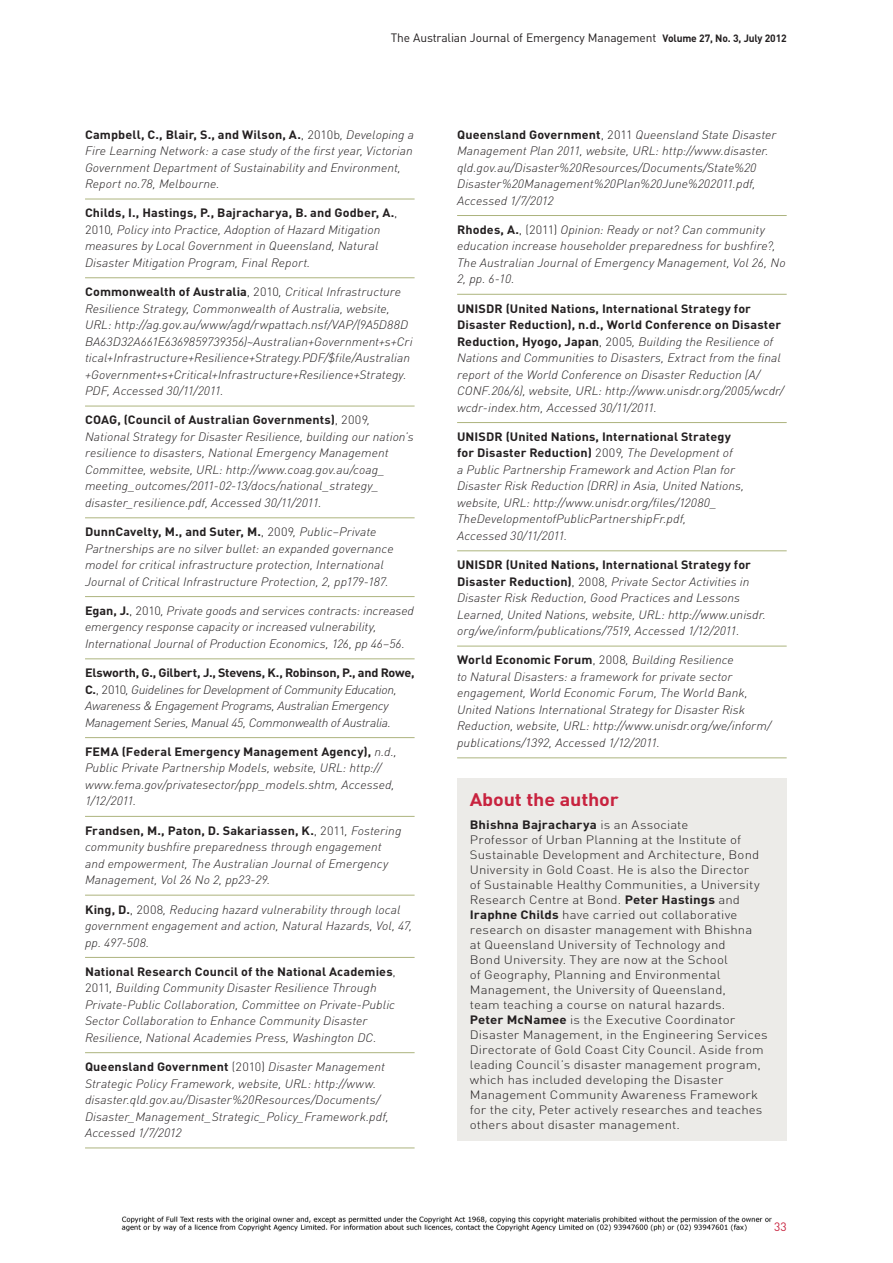
<style>
.page{position:relative;width:893px;height:1263px;background:#fff}
.page>*{position:absolute;margin:0;border:0;box-sizing:border-box;transform-origin:0 0}
.t1{font:700 18px "DIN";letter-spacing:-.01em;color:#c8233f;scale:1.1 1}
.t2{font:italic 300 12px/16.5px "DINOT";color:#231f20;scale:1.05 1}
.t3{font:300 12px/15px "DIN";letter-spacing:.005em;color:#231f20;scale:1.1 1}
.t4{font:700 12px/16.5px "DIN";letter-spacing:.005em;color:#231f20;scale:1.05 1}
.t5{font:italic 300 12px/16.5px "DINOT";letter-spacing:-.025em;color:#231f20;scale:1.05 1}
.t6{font:12px "DIN";letter-spacing:-.01em;color:#231f20}
.t7{font:700 12px "DIN";letter-spacing:-.02em;color:#231f20;scale:1.05 1}
.t8{font:12px "DIN";color:#c8233f}
.s1{font-weight:700;font-size:10.5px}
.s2{font-weight:300}
.s3{font-family:"DINOT";font-weight:300;font-style:italic}
.s4{font-family:"DIN";font-style:normal}
.s5{font-family:"DIN";font-weight:700;font-style:normal}
.s6{font-weight:700}
</style>
<div class="page">
<hr style="left:85px;top:199px;width:330px;height:1px;background:#adb47e">
<hr style="left:85px;top:277px;width:330px;height:1px;background:#adb47e">
<hr style="left:85px;top:406px;width:330px;height:1px;background:#adb47e">
<hr style="left:85px;top:517px;width:330px;height:1px;background:#adb47e">
<hr style="left:85px;top:596px;width:330px;height:1px;background:#adb47e">
<hr style="left:85px;top:659px;width:330px;height:1px;background:#adb47e">
<hr style="left:85px;top:737px;width:330px;height:1px;background:#adb47e">
<hr style="left:85px;top:816px;width:330px;height:1px;background:#adb47e">
<hr style="left:85px;top:895px;width:330px;height:1px;background:#adb47e">
<hr style="left:85px;top:957px;width:330px;height:1px;background:#adb47e">
<hr style="left:85px;top:1052px;width:330px;height:1px;background:#adb47e">
<hr style="left:85px;top:1148px;width:330px;height:1px;background:#adb47e">
<hr style="left:457px;top:215px;width:330px;height:1px;background:#adb47e">
<hr style="left:457px;top:294px;width:330px;height:1px;background:#adb47e">
<hr style="left:457px;top:422px;width:330px;height:1px;background:#adb47e">
<hr style="left:457px;top:550px;width:330px;height:1px;background:#adb47e">
<hr style="left:457px;top:646px;width:330px;height:1px;background:#adb47e">
<hr style="left:457px;top:758px;width:330px;height:1px;background:#adb47e">
<div style="left:457px;top:778px;width:330px;height:363px;background:#ecebe8"></div>
<img style="left:121px;top:1216px;width:651px;height:16px">
<p class="t6" style="left:391px;top:30px;width:398px">The Australian Journal of Emergency Management <span class="s1">Volume 27, No. 3, July 2012</span></p>
<p class="t4" style="left:85px;top:125px;width:315px">Campbell, C., Blair, S., and Wilson, A.<span class="s2">, 2010b</span><span class="s3">, Developing a</span></p>
<p class="t2" style="left:85px;top:142px;width:314px">Fire Learning Network: a case study of the first year, Victorian<br>Government Department of Sustainability and Environment,<br>Report no.78, Melbourne.</p>
<p class="t4" style="left:85px;top:204px;width:299px">Childs, I., Hastings, P., Bajracharya, B. and Godber, A.<span class="s2">,</span></p>
<p class="t2" style="left:85px;top:221px;width:283px"><span class="s4">2010</span>, Policy into Practice, Adoption of Hazard Mitigation measures by Local Government in Queensland, Natural<br>Disaster Mitigation Program, Final Report.</p>
<p class="t4" style="left:85px;top:283px;width:303px">Commonwealth of Australia<span class="s2">, 2010</span><span class="s3">, Critical Infrastructure</span></p>
<p class="t2" style="left:85px;top:300px;width:313px">Resilience Strategy, Commonwealth of Australia, website, URL: http://ag.gov.au/www/agd/rwpattach.nsf/VAP/(9A5D88D BA63D32A661E6369859739356)~Australian+Government+s+Cri tical+Infrastructure+Resilience+Strategy.PDF/$file/Australian +Government+s+Critical+Infrastructure+Resilience+Strategy.<br>PDF, Accessed 30/11/2011.</p>
<p class="t4" style="left:85px;top:411px;width:273px">COAG, (Council of Australian Governments)<span class="s2">, 2009</span><span class="s3">,</span></p>
<p class="t2" style="left:85px;top:428px;width:315px">National Strategy for Disaster Resilience, building our nation’s resilience to disasters, National Emergency Management Committee, website, URL: http://www.coag.gov.au/coag_ meeting_outcomes/2011-02-13/docs/national_strategy_ disaster_resilience.pdf, Accessed 30/11/2011.</p>
<p class="t4" style="left:85px;top:523px;width:279px">DunnCavelty, M., and Suter, M.<span class="s2">, 2009</span><span class="s3">, Public–Private</span></p>
<p class="t2" style="left:85px;top:540px;width:295px">Partnerships are no silver bullet: an expanded governance model for critical infrastructure protection, International<br>Journal of Critical Infrastructure Protection, 2, pp179-187.</p>
<p class="t2" style="left:85px;top:602px;width:315px"><span class="s5">Egan, J.</span><span class="s4">, 2010</span>, Private goods and services contracts: increased emergency response capacity or increased vulnerability,<br>International Journal of Production Economics, 126, pp 46–56.</p>
<p class="t7" style="left:85px;top:665px;width:315px">Elsworth, G., Gilbert, J., Stevens, K., Robinson, P., and Rowe,</p>
<p class="t5" style="left:85px;top:681px;width:299px"><span class="s5">C.</span><span class="s4">, 2010</span>, Guidelines for Development of Community Education,<br>Awareness &amp; Engagement Programs, Australian Emergency<br>Management Series, Manual 45, Commonwealth of Australia.</p>
<p class="t4" style="left:85px;top:743px;width:298px">FEMA (Federal Emergency Management Agency), <span class="s3">n.d.,</span></p>
<p class="t2" style="left:85px;top:760px;width:296px">Public Private Partnership Models, website, URL: http:// www.fema.gov/privatesector/ppp_models.shtm, Accessed,<br>1/12/2011.</p>
<p class="t4" style="left:85px;top:822px;width:303px">Frandsen, M., Paton, D. Sakariassen, K.<span class="s2">, 2011</span><span class="s3">, Fostering</span></p>
<p class="t2" style="left:85px;top:838px;width:290px">community bushfire preparedness through engagement and empowerment, The Australian Journal of Emergency<br>Management, Vol 26 No 2, pp23-29.</p>
<p class="t2" style="left:85px;top:901px;width:313px"><span class="s5">King, D.</span><span class="s4">, 2008</span>, Reducing hazard vulnerability through local government engagement and action, Natural Hazards, Vol, 47, pp. 497-508.</p>
<p class="t4" style="left:85px;top:963px;width:297px">National Research Council of the National Academies<span class="s2">,</span></p>
<p class="t2" style="left:85px;top:979px;width:297px"><span class="s4">2011</span>, Building Community Disaster Resilience Through Private-Public Collaboration, Committee on Private-Public Sector Collaboration to Enhance Community Disaster Resilience, National Academies Press, Washington DC.</p>
<p class="t4" style="left:85px;top:1058px;width:287px">Queensland Government <span class="s2">(2010)</span> <span class="s3">Disaster Management</span></p>
<p class="t2" style="left:85px;top:1075px;width:291px">Strategic Policy Framework, website, URL: http://www. disaster.qld.gov.au/Disaster%20Resources/Documents/ Disaster_Management_Strategic_Policy_Framework.pdf, Accessed 1/7/2012</p>
<p class="t2" style="left:457px;top:126px;width:306px"><span class="s5">Queensland Government</span><span class="s4">, 2011</span> Queensland State Disaster Management Plan 2011, website, URL: http://www.disaster. qld.gov.au/Disaster%20Resources/Documents/State%20<br>Disaster%20Management%20Plan%20June%202011.pdf, Accessed 1/7/2012</p>
<p class="t2" style="left:457px;top:221px;width:314px"><span class="s5">Rhodes, A.</span><span class="s4">, (2011)</span> Opinion: Ready or not? Can community education increase householder preparedness for bushfire?, The Australian Journal of Emergency Management, Vol 26, No 2, pp. 6-10.</p>
<p class="t4" style="left:457px;top:300px;width:310px">UNISDR (United Nations, International Strategy for<br>Disaster Reduction), n.d., World Conference on Disaster</p>
<p class="t2" style="left:457px;top:333px;width:313px"><span class="s5">Reduction, Hyogo, Japan</span><span class="s4">, 2005</span>, Building the Resilience of Nations and Communities to Disasters, Extract from the final report of the World Conference on Disaster Reduction (A/ CONF.206/6), website, URL: http://www.unisdr.org/2005/wcdr/ wcdr-index.htm, Accessed 30/11/2011.</p>
<p class="t4" style="left:457px;top:428px;width:264px">UNISDR (United Nations, International Strategy for Disaster Reduction) <span class="s2">2009</span><span class="s3">, The Development of</span></p>
<p class="t2" style="left:457px;top:461px;width:275px">a Public Partnership Framework and Action Plan for Disaster Risk Reduction (DRR) in Asia, United Nations, website, URL: http://www.unisdr.org/files/12080_ TheDevelopmentofPublicPartnershipFr.pdf,<br>Accessed 30/11/2011.</p>
<p class="t4" style="left:457px;top:556px;width:281px">UNISDR (United Nations, International Strategy for</p>
<p class="t2" style="left:457px;top:573px;width:296px"><span class="s5">Disaster Reduction)</span><span class="s4">, 2008</span>, Private Sector Activities in Disaster Risk Reduction, Good Practices and Lessons Learned, United Nations, website, URL: http://www.unisdr. org/we/inform/publications/7519, Accessed 1/12/2011.</p>
<p class="t2" style="left:457px;top:652px;width:301px"><span class="s5">World Economic Forum</span><span class="s4">, 2008</span>, Building Resilience<br>to Natural Disasters: a framework for private sector engagement, World Economic Forum, The World Bank, United Nations International Strategy for Disaster Risk Reduction, website, URL: http://www.unisdr.org/we/inform/ publications/1392, Accessed 1/12/2011.</p>
<h1 class="t1" style="left:470px;top:788px;width:137px">About the author</h1>
<p class="t3" style="left:470px;top:817px;width:272px"><span class="s6">Bhishna Bajracharya</span> is an Associate<br>Professor of Urban Planning at the Institute of Sustainable Development and Architecture, Bond University in Gold Coast. He is also the Director<br>of Sustainable Healthy Communities, a University Research Centre at Bond. <span class="s6">Peter Hastings</span> and <span class="s6">Iraphne Childs</span> have carried out collaborative research on disaster management with Bhishna<br>at Queensland University of Technology and<br>Bond University. They are now at the School<br>of Geography, Planning and Environmental Management, the University of Queensland,<br>team teaching a course on natural hazards.<br><span class="s6">Peter McNamee</span> is the Executive Coordinator Disaster Management, in the Engineering Services Directorate of Gold Coast City Council. Aside from leading Council’s disaster management program, which has included developing the Disaster Management Community Awareness Framework for the city, Peter actively researches and teaches others about disaster management.</p>
<p class="t8" style="left:774px;top:1219px;width:14px">33</p>
</div>
